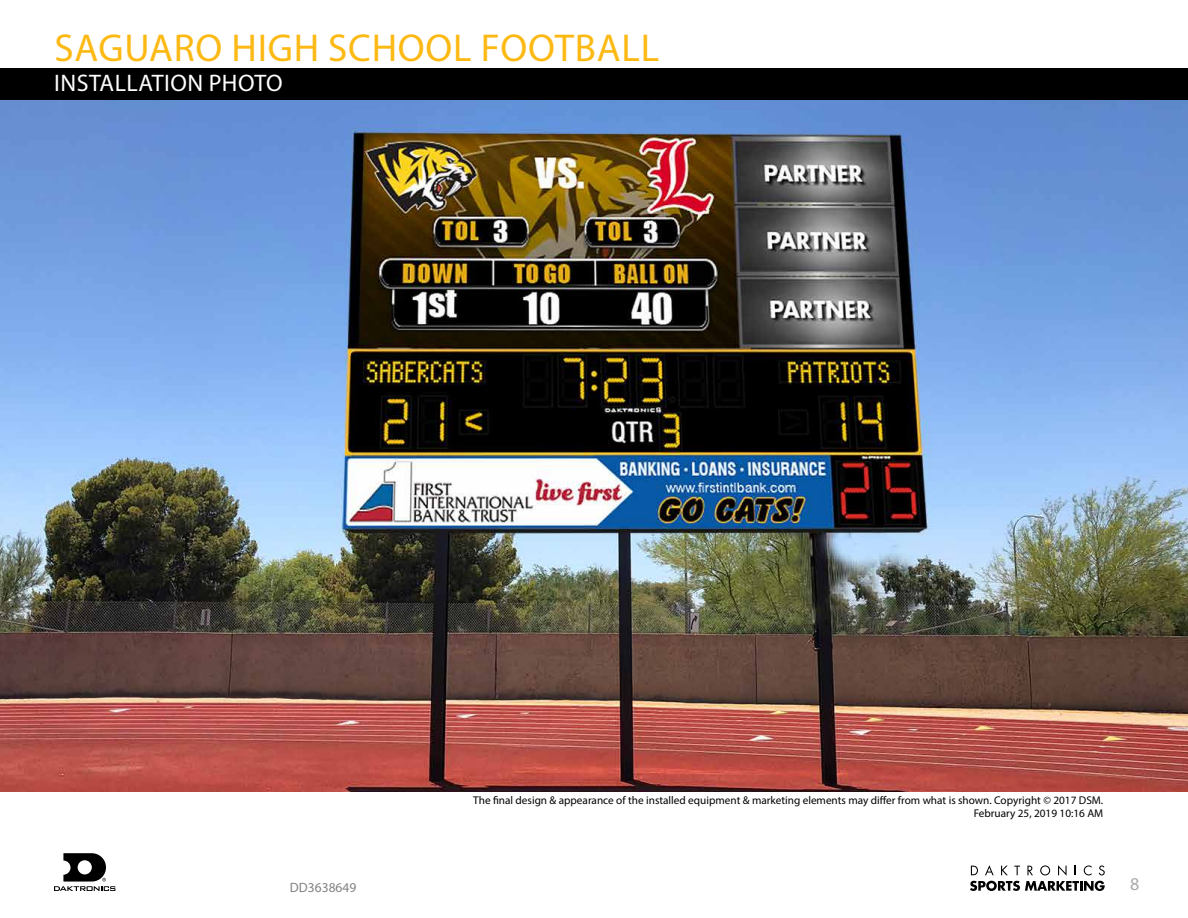
<style>
.page{position:relative;width:1188px;height:918px;background:#fff}
.page>*{position:absolute;margin:0;border:0;box-sizing:border-box;transform-origin:0 0}
.t1{font:39px "Myriad Pro";letter-spacing:.02em;color:#fdb913}
.t2{font:24px "Myriad Pro";letter-spacing:.02em;color:#fff}
.t3{font:18px "Myriad Pro";color:#a7a9ac}
.t4{font:13.5px "Myriad Pro";color:#808284}
.t5{font:11.25px/13.2px "Myriad Pro";color:#000;text-align:right}
</style>
<div class="page">
<div style="left:0;top:68px;width:1188px;height:32px;background:#000"></div>
<svg style="left:970px;top:865px;width:135px;height:26px"></svg>
<svg style="left:54px;top:853px;width:61px;height:38px"></svg>
<img style="left:0;top:100px;width:1188px;height:692px">
<h1 class="t1" style="left:54px;top:32px;width:606px">SAGUARO HIGH SCHOOL FOOTBALL</h1>
<h2 class="t2" style="left:54px;top:74px;width:230px">INSTALLATION PHOTO</h2>
<p class="t4" style="left:290px;top:882px;width:68px">DD3638649</p>
<p class="t5" style="left:473px;top:795px;width:632px">The final design &amp; appearance of the installed equipment &amp; marketing elements may differ from what is shown. Copyright © 2017 DSM.<br>February 25, 2019 10:16 AM</p>
<h3 class="t3" style="left:1130px;top:877px;width:11px">8</h3>
</div>
